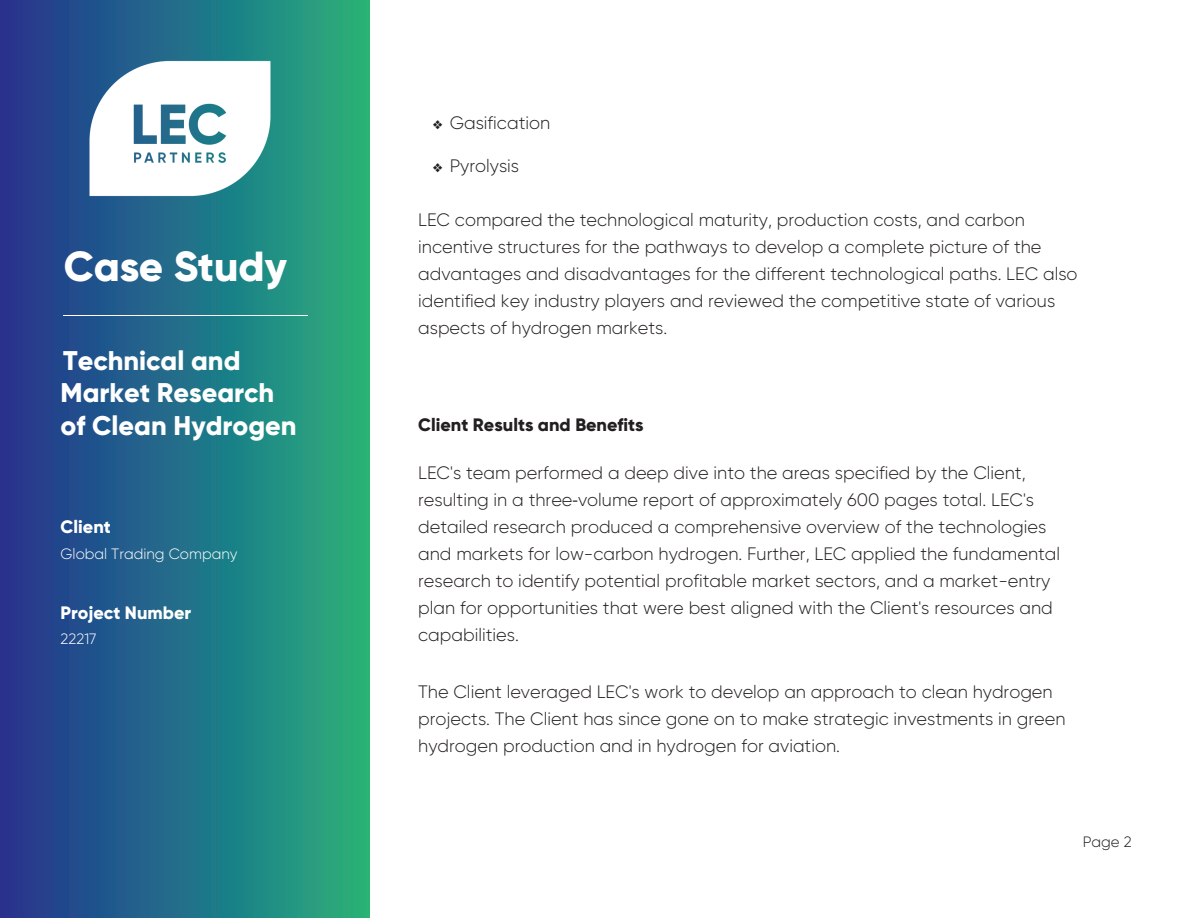
<style>
.page{position:relative;width:1188px;height:918px;background:#fff}
.page>*{position:absolute;margin:0;border:0;box-sizing:border-box;transform-origin:0 0}
.t1{font:800 42px "Gilroy";letter-spacing:-.005em;color:#fff}
.t2{font:800 27px/32.4px "Gilroy";color:#fff}
.t3{font:300 18px/27px "Gilroy";color:#231f20}
.t4{font:800 18px "Gilroy";color:#231f20}
.t5{font:800 18px "Gilroy";color:#fff}
.t6{font:300 15px "Gilroy";color:#fff}
.t7{font:300 15px "Gilroy";color:#231f20}
.s1{font-family:"Myriad Pro";font-weight:400}
</style>
<div class="page">
<div style="left:0;top:0;width:369px;height:918px;background:linear-gradient(to right,#223191,#24b17d)"></div>
<hr style="left:64px;top:315px;width:244px;height:1px;background:#fff">
<img style="left:64px;top:37px;width:224px;height:190px">
<h1 class="t1" style="left:64px;top:240px;width:225px">Case Study</h1>
<h2 class="t2" style="left:61px;top:344px;width:238px">Technical and<br>Market Research of Clean Hydrogen</h2>
<p class="t5" style="left:61px;top:516px;width:52px">Client</p>
<p class="t6" style="left:61px;top:544px;width:178px">Global Trading Company</p>
<p class="t5" style="left:61px;top:601px;width:132px">Project Number</p>
<p class="t6" style="left:61px;top:630px;width:38px">22217</p>
<p class="t3" style="left:433px;top:109px;width:119px">❖ Gasification</p>
<p class="t3" style="left:433px;top:152px;width:88px">❖ Pyrolysis</p>
<p class="t3" style="left:418px;top:206px;width:661px">LEC compared the technological maturity, production costs, and carbon incentive structures for the pathways to develop a complete picture of the advantages and disadvantages for the different technological paths. LEC also identified key industry players and reviewed the competitive state of various aspects of hydrogen markets.</p>
<p class="t4" style="left:418px;top:414px;width:227px">Client Results and Benefits</p>
<p class="t3" style="left:418px;top:459px;width:644px">LEC's team performed a deep dive into the areas specified by the Client, resulting in a three<span class="s1">-</span>volume report of approximately 600 pages total. LEC's detailed research produced a comprehensive overview of the technologies and markets for low-carbon hydrogen. Further, LEC applied the fundamental research to identify potential profitable market sectors, and a market-entry plan for opportunities that were best aligned with the Client's resources and capabilities.</p>
<p class="t3" style="left:418px;top:678px;width:649px">The Client leveraged LEC's work to develop an approach to clean hydrogen projects. The Client has since gone on to make strategic investments in green hydrogen production and in hydrogen for aviation.</p>
<p class="t7" style="left:1083px;top:832px;width:50px">Page 2</p>
</div>
